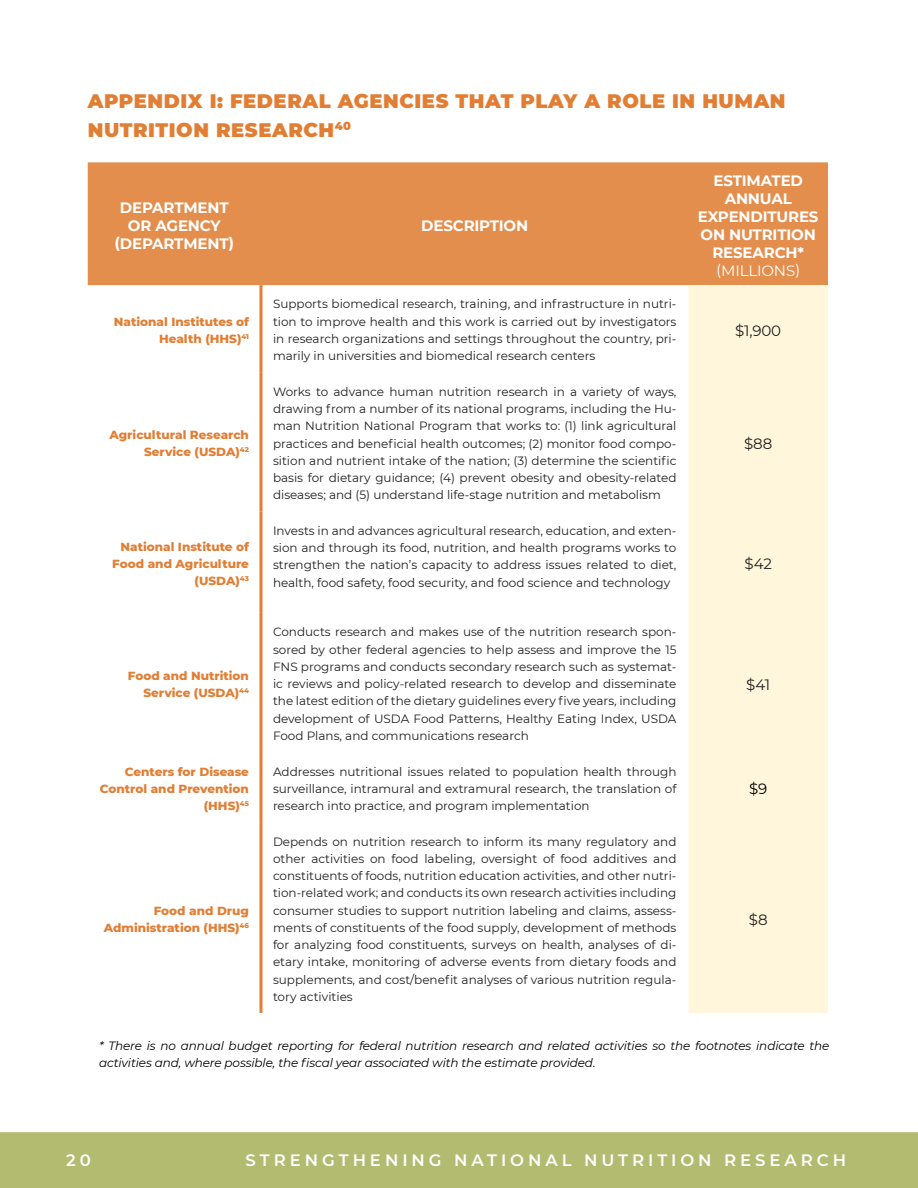
<style>
.page{position:relative;width:918px;height:1188px;background:#fff}
.page>*{position:absolute;margin:0;border:0;box-sizing:border-box;transform-origin:0 0}
.t1{font:900 19.5px/28.8px "Montserrat";letter-spacing:.03em;color:#e17e34}
.t2{font:600 16.5px "Montserrat";letter-spacing:.24em;color:#fff}
.t3{font:700 15px/18px "Montserrat";letter-spacing:-.01em;color:#fff;text-align:center}
.t4{font:15px "Montserrat";letter-spacing:-.01em;color:#231f20}
.t5{font:15px "Montserrat";letter-spacing:-.01em;color:#fff}
.t6{font:15px "Montserrat";color:#222}
.t7{font:15px "Montserrat";color:#000}
.t8{font:12px/17.2px "Montserrat";color:#231f20;text-align:justify}
.t9{font:800 12px/17.2px "Montserrat";color:#e17e34;text-align:right}
.t10{font:italic 12px/16.5px "Montserrat";letter-spacing:-.01em;color:#000}
</style>
<div class="page">
<div style="left:0;top:1132px;width:918px;height:56px;background:#b2bb70"></div>
<div style="left:88px;top:162px;width:740px;height:123px;background:#e48e4d"></div>
<div style="left:688px;top:285px;width:140px;height:728px;background:#fff6db"></div>
<hr style="left:260px;top:285px;width:2px;height:87px;background:#e17e34">
<hr style="left:260px;top:372px;width:2px;height:139px;background:#e17e34">
<hr style="left:260px;top:511px;width:2px;height:102px;background:#e17e34">
<hr style="left:260px;top:613px;width:2px;height:139px;background:#e17e34">
<hr style="left:260px;top:752px;width:2px;height:70px;background:#e17e34">
<hr style="left:260px;top:822px;width:2px;height:191px;background:#e17e34">
<h1 class="t1" style="left:88px;top:87px;width:699px">APPENDIX I: FEDERAL AGENCIES THAT PLAY A ROLE IN HUMAN<br>NUTRITION RESEARCH<sup>40</sup></h1>
<p class="t3" style="left:114px;top:199px;width:121px">DEPARTMENT<br>OR AGENCY (DEPARTMENT)</p>
<p class="t9" style="left:114px;top:313px;width:137px">National Institutes of<br>Health (HHS)<sup>41</sup></p>
<p class="t9" style="left:109px;top:426px;width:141px">Agricultural Research<br>Service (USDA)<sup>42</sup></p>
<p class="t9" style="left:112px;top:538px;width:138px">National Institute of<br>Food and Agriculture (USDA)<sup>43</sup></p>
<p class="t9" style="left:128px;top:667px;width:123px">Food and Nutrition<br>Service (USDA)<sup>44</sup></p>
<p class="t3" style="left:421px;top:217px;width:108px">DESCRIPTION</p>
<p class="t8" style="left:273px;top:295px;width:405px">Supports biomedical research, training, and infrastructure in nutri&shy;tion to improve health and this work is carried out by investigators in research organizations and settings throughout the country, pri&shy;marily in universities and biomedical research centers</p>
<p class="t8" style="left:273px;top:383px;width:405px">Works to advance human nutrition research in a variety of ways, drawing from a number of its national programs, including the Hu&shy;man Nutrition National Program that works to: (1) link agricultural practices and beneficial health outcomes; (2) monitor food compo&shy;sition and nutrient intake of the nation; (3) determine the scientific basis for dietary guidance; (4) prevent obesity and obesity-related diseases; and (5) understand life-stage nutrition and metabolism</p>
<p class="t8" style="left:273px;top:522px;width:405px">Invests in and advances agricultural research, education, and exten&shy;sion and through its food, nutrition, and health programs works to strengthen the nation’s capacity to address issues related to diet, health, food safety, food security, and food science and technology</p>
<p class="t8" style="left:273px;top:624px;width:405px">Conducts research and makes use of the nutrition research spon&shy;sored by other federal agencies to help assess and improve the 15<br>FNS programs and conducts secondary research such as systemat&shy;ic reviews and policy-related research to develop and disseminate the latest edition of the dietary guidelines every five years, including development of USDA Food Patterns, Healthy Eating Index, USDA Food Plans, and communications research</p>
<p class="t9" style="left:100px;top:763px;width:151px">Centers for Disease<br>Control and Prevention (HHS)<sup>45</sup></p>
<p class="t8" style="left:273px;top:763px;width:405px">Addresses nutritional issues related to population health through surveillance, intramural and extramural research, the translation of research into practice, and program implementation</p>
<p class="t9" style="left:104px;top:902px;width:147px">Food and Drug<br>Administration (HHS)<sup>46</sup></p>
<p class="t8" style="left:273px;top:833px;width:405px">Depends on nutrition research to inform its many regulatory and other activities on food labeling, oversight of food additives and constituents of foods, nutrition education activities, and other nutri&shy;tion-related work; and conducts its own research activities including consumer studies to support nutrition labeling and claims, assess&shy;ments of constituents of the food supply, development of methods for analyzing food constituents, surveys on health, analyses of di&shy;etary intake, monitoring of adverse events from dietary foods and supplements, and cost/benefit analyses of various nutrition regula&shy;tory activities</p>
<p class="t3" style="left:698px;top:172px;width:122px">ESTIMATED<br>ANNUAL<br>EXPENDITURES<br>ON NUTRITION<br>RESEARCH*</p>
<p class="t5" style="left:716px;top:261px;width:86px">(MILLIONS)</p>
<p class="t4" style="left:735px;top:321px;width:47px">$1,900</p>
<p class="t4" style="left:744px;top:434px;width:30px">$88</p>
<p class="t6" style="left:745px;top:555px;width:29px">$42</p>
<p class="t4" style="left:746px;top:675px;width:26px">$41</p>
<p class="t7" style="left:749px;top:780px;width:20px">$9</p>
<p class="t4" style="left:749px;top:910px;width:20px">$8</p>
<p class="t10" style="left:99px;top:1038px;width:732px">* There is no annual budget reporting for federal nutrition research and related activities so the footnotes indicate the activities and, where possible, the fiscal year associated with the estimate provided.</p>
<h2 class="t2" style="left:66px;top:1150px;width:26px">20</h2>
<h2 class="t2" style="left:246px;top:1150px;width:602px">STRENGTHENING NATIONAL NUTRITION RESEARCH</h2>
</div>
